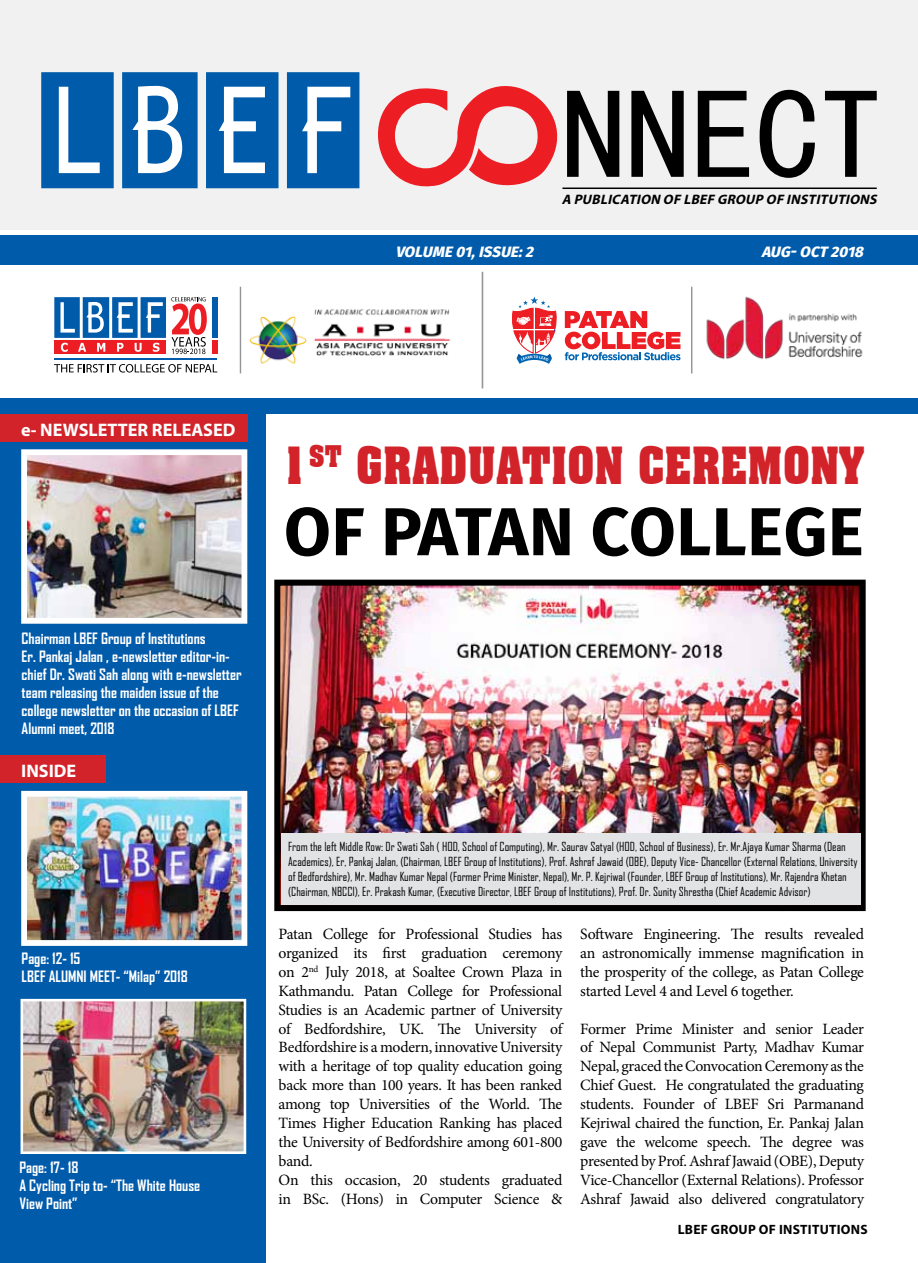
<style>
.page{position:relative;width:918px;height:1263px;background:#fff}
.page>*{position:absolute;margin:0;border:0;box-sizing:border-box;transform-origin:0 0}
.t1{font:700 67.8px "Fira Sans";letter-spacing:.01em;color:#000}
.t2{font:700 49.95px "Aachen BT";color:#d2232a;scale:.85 1}
.t3{font:700 18.15px "Myriad";color:#fff}
.t4{font:15.75px/18.9px "Minion Pro";letter-spacing:-.025em;color:#000;text-align:justify}
.t5{font:700 15px/18px "Agency FB";color:#fff}
.t6{font:italic 800 15px "Fira Sans";color:#fff}
.t7{font:italic 700 13.8px "Myriad Pro";color:#000}
.t8{font:700 13.5px "Myriad Pro";letter-spacing:.02em;color:#000}
.t9{font:12px/15px "Agency FB";color:#000}
</style>
<div class="page">
<div style="left:0;top:398px;width:266px;height:865px;background:#005bab"></div>
<img style="left:25px;top:1002px;width:217px;height:148px">
<div style="left:21px;top:998px;width:225px;height:156px;border:3px solid #fff"></div>
<div style="left:0;top:0;width:918px;height:230px;background:#f1f1f2"></div>
<div style="left:0;top:235px;width:918px;height:30px;background:#005bab"></div>
<div style="left:0;top:398px;width:918px;height:15px;background:#005bab"></div>
<div style="left:0;top:414px;width:247px;height:28px;background:#d2232a"></div>
<div style="left:0;top:755px;width:106px;height:27px;background:#d2232a"></div>
<img style="left:28px;top:456px;width:212px;height:160px">
<div style="left:21px;top:449px;width:226px;height:174px;border:6px solid #fff"></div>
<img style="left:28px;top:798px;width:212px;height:141px">
<div style="left:21px;top:791px;width:226px;height:155px;border:6px solid #fff"></div>
<svg style="left:631px;top:91px;width:53px;height:86px"></svg>
<svg style="left:698px;top:91px;width:51px;height:86px"></svg>
<svg style="left:760px;top:90px;width:55px;height:88px"></svg>
<svg style="left:825px;top:91px;width:52px;height:86px"></svg>
<svg style="left:41px;top:72px;width:578px;height:117px"></svg>
<hr style="left:562px;top:187px;width:315px;height:2px;background:#000">
<img style="left:281px;top:586px;width:578px;height:247px">
<div style="left:274px;top:579px;width:592px;height:332px;border:6px solid #000"></div>
<div style="left:281px;top:833px;width:580px;height:71px;background:#e2e3e4"></div>
<svg style="left:565px;top:311px;width:116px;height:49px"></svg>
<svg style="left:512px;top:296px;width:44px;height:68px"></svg>
<img style="left:706px;top:296px;width:157px;height:64px">
<hr style="left:691px;top:287px;width:1px;height:86px;background:#939598">
<hr style="left:240px;top:287px;width:1px;height:86px;background:#939598">
<svg style="left:54px;top:297px;width:153px;height:57px"></svg>
<div style="left:212px;top:297px;width:5px;height:41px;background:#005baa"></div>
<div style="left:212px;top:340px;width:6px;height:14px;background:#ed1d24"></div>
<hr style="left:55px;top:359px;width:162px;height:1px;background:#005baa">
<svg style="left:54px;top:364px;width:163px;height:8px"></svg>
<hr style="left:482px;top:272px;width:1px;height:116px;background:#939598">
<img style="left:241px;top:287px;width:209px;height:86px">
<p class="t7" style="left:562px;top:191px;width:320px">A PUBLICATION OF LBEF GROUP OF INSTITUTIONS</p>
<p class="t6" style="left:396px;top:239px;width:144px">VOLUME01,ISSUE:2</p>
<p class="t6" style="left:761px;top:239px;width:108px">AUG-OCT2018</p>
<p class="t3" style="left:21px;top:421px;width:216px">E- NEWSLETTER RELEASED</p>
<p class="t5" style="left:22px;top:629px;width:221px">Chairman LBEF Group of Institutions<br>Er. Pankaj Jalan , e-newsletter editor-in&shy;chief Dr. Swati Sah along with e-newsletter team releasing the maiden issue of the college newsletter on the occasion of LBEF Alumni meet, 2018</p>
<p class="t3" style="left:21px;top:761px;width:57px">INSIDE</p>
<p class="t5" style="left:22px;top:949px;width:168px">Page: 12- 15<br>LBEF ALUMNI MEET- “Milap” 2018</p>
<p class="t5" style="left:19px;top:1158px;width:182px">Page: 17- 18<br>A Cycling Trip to- “The White House<br>View Point”</p>
<h2 class="t2" style="left:281px;top:434px;width:688px">1<sup>ST</sup> GRADUATION CEREMONY</h2>
<h1 class="t1" style="left:284px;top:474px;width:581px">OF PATAN COLLEGE</h1>
<p class="t9" style="left:288px;top:839px;width:571px">From the left Middle Row: Dr Swati Sah ( HOD, School of Computing), Mr. Saurav Satyal (HOD, School of Business), Er. Mr.Ajaya Kumar Sharma (Dean Academics), Er, Pankaj Jalan, (Chairman, LBEF Group of Institutions), Prof. Ashraf Jawaid (OBE), Deputy Vice- Chancellor (External Relations, University of Bedfordshire), Mr. Madhav Kumar Nepal (Former Prime Minister, Nepal), Mr. P. Kejriwal (Founder, LBEF Group of Institutions), Mr. Rajendra Khetan (Chairman, NBCCI), Er. Prakash Kumar, (Executive Director, LBEF Group of Institutions), Prof. Dr. Sunity Shrestha (Chief Academic Advisor)</p>
<p class="t4" style="left:279px;top:924px;width:285px;text-align:left">Patan College for Professional Studies has organized its first graduation ceremony on 2<sup>nd</sup> July 2018, at Soaltee Crown Plaza in Kathmandu. Patan College for Professional Studies is an Academic partner of University of Bedfordshire, UK. The University of Bedfordshire is a modern, innovative University with a heritage of top quality education going back more than 100 years. It has been ranked among top Universities of the World. The Times Higher Education Ranking has placed the University of Bedfordshire among 601-800 band.<br>On this occasion, 20 students graduated in BSc. (Hons) in Computer Science &amp;</p>
<p class="t4" style="left:580px;top:924px;width:285px">Software Engineering. The results revealed an astronomically immense magnification in the prosperity of the college, as Patan College started Level 4 and Level 6 together.</p>
<p class="t4" style="left:580px;top:1019px;width:285px">Former Prime Minister and senior Leader of Nepal Communist Party, Madhav Kumar Nepal, graced the Convocation Ceremony as the Chief Guest. He congratulated the graduating students. Founder of LBEF Sri Parmanand Kejriwal chaired the function, Er. Pankaj Jalan gave the welcome speech. The degree was presented by Prof. Ashraf Jawaid (OBE), Deputy Vice-Chancellor (External Relations). Professor Ashraf Jawaid also delivered congratulatory</p>
<p class="t8" style="left:678px;top:1220px;width:192px">LBEF GROUP OF INSTITUTIONS</p>
</div>
